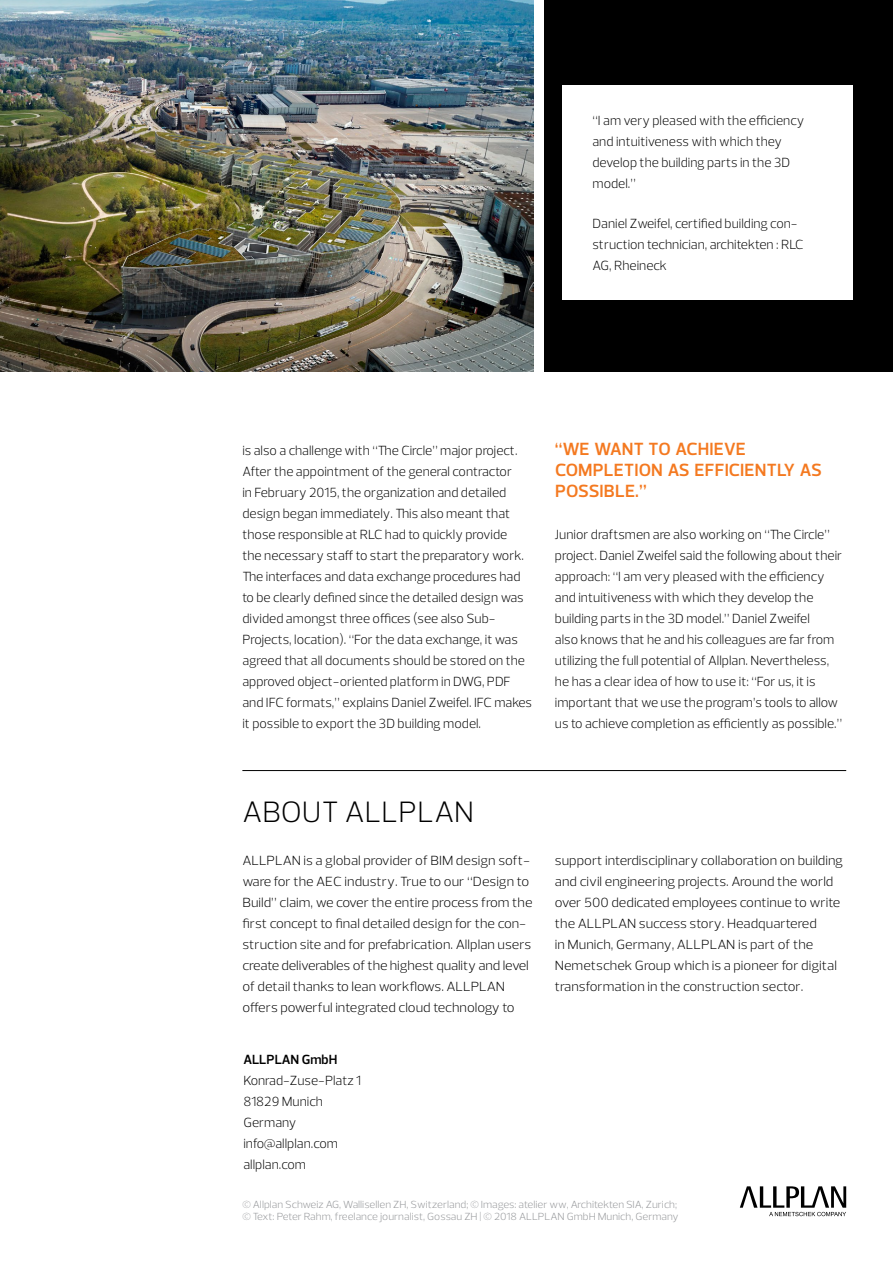
<style>
.page{position:relative;width:893px;height:1263px;background:#fff}
.page>*{position:absolute;margin:0;border:0;box-sizing:border-box;transform-origin:0 0}
.t1{font:300 30px "Prelo";letter-spacing:-.005em;color:#000}
.t2{font:600 18px/21px "Prelo";letter-spacing:.015em;color:#f47920}
.t3{font:300 13.5px/21px "Prelo";color:#000}
.t4{font:300 13.5px/21px "Prelo";color:#000;scale:1.05 1}
.t5{font:600 13.5px "Prelo";color:#000}
.t6{font:300 10.5px/12.8px "Prelo";color:#939598;scale:1.05 1}
</style>
<div class="page">
<div style="left:544px;top:0;width:349px;height:371px;background:#000"></div>
<img style="left:0;top:0;width:534px;height:371px">
<svg style="left:740px;top:1186px;width:106px;height:30px"></svg>
<div style="left:563px;top:85px;width:290px;height:215px;background:#fff"></div>
<hr style="left:242px;top:770px;width:604px;height:1px;background:#000">
<p class="t3" style="left:592px;top:110px;width:213px">“I am very pleased with the efficiency and intuitiveness with which they develop the building parts in the 3D model.”</p>
<p class="t3" style="left:592px;top:213px;width:213px">Daniel Zweifel, certified building con&shy;struction technician, architekten : RLC<br>AG, Rheineck</p>
<p class="t3" style="left:242px;top:440px;width:291px">is also a challenge with “The Circle” major project.<br>After the appointment of the general contractor<br>in February 2015, the organization and detailed design began immediately. This also meant that those responsible at RLC had to quickly provide<br>the necessary staff to start the preparatory work.<br>The interfaces and data exchange procedures had to be clearly defined since the detailed design was divided amongst three offices (see also Sub-Projects, location). “For the data exchange, it was agreed that all documents should be stored on the approved object-oriented platform in DWG, PDF and IFC formats,” explains Daniel Zweifel. IFC makes it possible to export the 3D building model.</p>
<h2 class="t2" style="left:555px;top:439px;width:269px">“WE WANT TO ACHIEVE<br>COMPLETION AS EFFICIENTLY AS<br>POSSIBLE.”</h2>
<p class="t3" style="left:555px;top:524px;width:289px">Junior draftsmen are also working on “The Circle” project. Daniel Zweifel said the following about their approach: “I am very pleased with the efficiency and intuitiveness with which they develop the building parts in the 3D model.” Daniel Zweifel<br>also knows that he and his colleagues are far from utilizing the full potential of Allplan. Nevertheless, he has a clear idea of how to use it: “For us, it is important that we use the program’s tools to allow us to achieve completion as efficiently as possible.”</p>
<h1 class="t1" style="left:243px;top:793px;width:233px">About ALLPLAN</h1>
<p class="t4" style="left:242px;top:849px;width:278px">ALLPLAN is a global provider of BIM design soft&shy;ware for the AEC industry. True to our “Design to Build” claim, we cover the entire process from the first concept to final detailed design for the con&shy;struction site and for prefabrication. Allplan users create deliverables of the highest quality and level of detail thanks to lean workflows. ALLPLAN offers powerful integrated cloud technology to</p>
<p class="t4" style="left:555px;top:850px;width:276px">support interdisciplinary collaboration on building and civil engineering projects. Around the world over 500 dedicated employees continue to write the ALLPLAN success story. Headquartered<br>in Munich, Germany, ALLPLAN is part of the Nemetschek Group which is a pioneer for digital transformation in the construction sector.</p>
<p class="t5" style="left:243px;top:1051px;width:94px">ALLPLAN GMBH</p>
<p class="t3" style="left:243px;top:1070px;width:119px">Konrad-Zuse-Platz 1<br>81829 Munich<br>Germany info@allplan.com allplan.com</p>
<p class="t6" style="left:242px;top:1198px;width:417px">© Allplan Schweiz AG, Wallisellen ZH, Switzerland; © Images: atelier ww, Architekten SIA, Zurich; © Text: Peter Rahm, freelance journalist, Gossau ZH | © 2018 ALLPLAN GmbH Munich, Germany</p>
</div>
